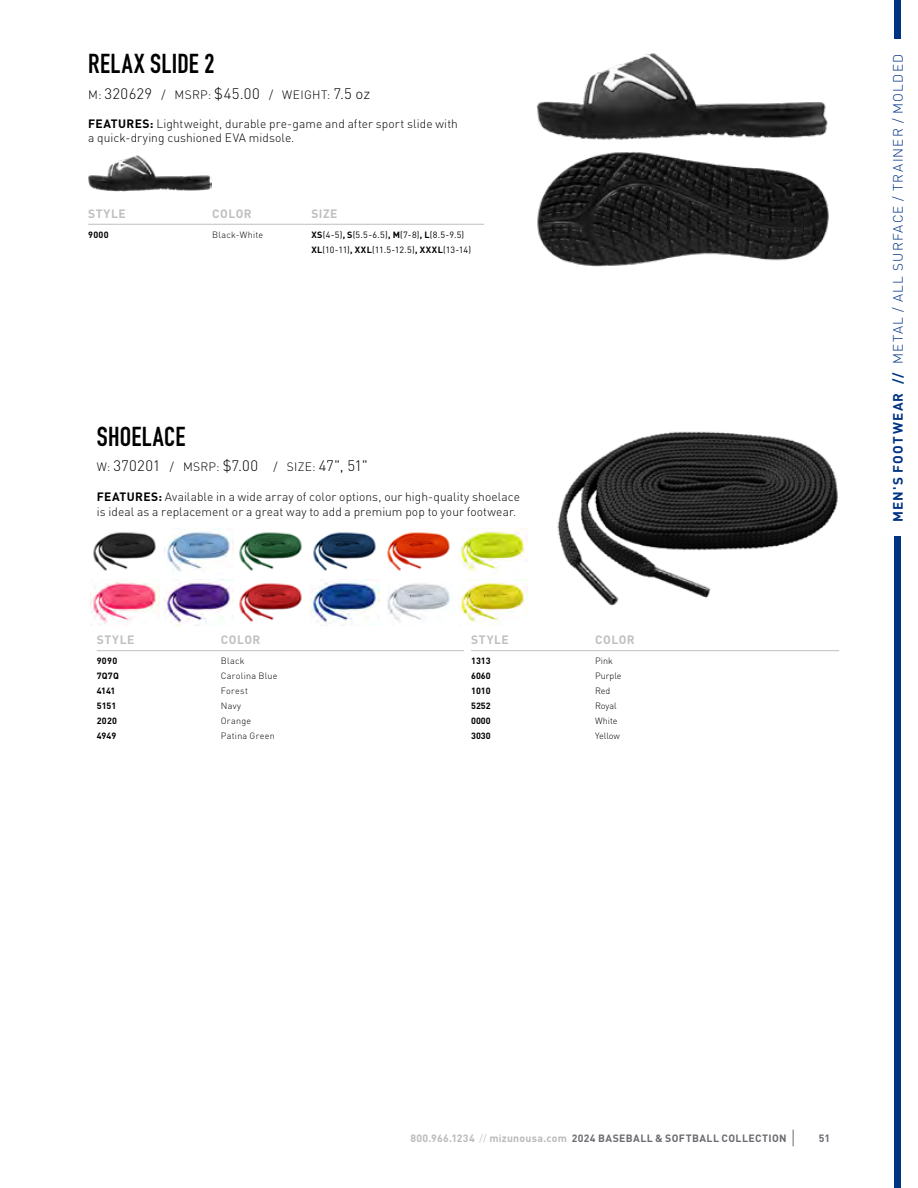
<style>
.page{position:relative;width:918px;height:1188px;background:#fff}
.page>*{position:absolute;margin:0;border:0;box-sizing:border-box;transform-origin:0 0}
.t1{font:27px "DIN Engschrift Std";letter-spacing:.015em;color:#000}
.t2{font:300 15px "DINOT";letter-spacing:.02em;color:#000}
.t3{font:300 13.5px "DINOT";letter-spacing:.085em;color:#003384}
.t4{font:300 12px/14.4px "DINOT";letter-spacing:.005em;color:#000}
.t5{font:700 12px "DINOT";letter-spacing:.04em;color:#c0c0c0}
.t6{font:700 10.5px "DINOT";letter-spacing:.03em;color:#6c6a70}
.t7{font:9px/15px "DINOT";letter-spacing:-.01em;color:#000}
.t8{font:300 9px/15px "DINOT";letter-spacing:.025em;color:#000}
.t9{font:700 9px/15px "DINOT";color:#000}
.t10{font:300 9px/15px "DINOT";color:#000}
.s1{font-size:12px}
.s2{font-weight:700}
.s3{color:#bbb9b9}
.s4{font-weight:300;color:#bbb9b9}
</style>
<div class="page">
<svg style="left:793px;top:1130px;width:1px;height:16px"></svg>
<div style="left:894px;top:536px;width:7px;height:652px;background:#003384"></div>
<div style="left:894px;top:0;width:7px;height:39px;background:#003384"></div>
<hr style="left:88px;top:224px;width:124px;height:1px;background:#c0c0c0">
<hr style="left:212px;top:224px;width:99px;height:1px;background:#c0c0c0">
<hr style="left:311px;top:224px;width:173px;height:1px;background:#c0c0c0">
<img style="left:537px;top:152px;width:292px;height:115px">
<img style="left:536px;top:53px;width:292px;height:87px">
<img style="left:88px;top:155px;width:124px;height:37px">
<hr style="left:97px;top:650px;width:124px;height:1px;background:#c0c0c0">
<hr style="left:221px;top:650px;width:123px;height:1px;background:#c0c0c0">
<hr style="left:344px;top:650px;width:120px;height:1px;background:#c0c0c0">
<hr style="left:471px;top:650px;width:124px;height:1px;background:#c0c0c0">
<hr style="left:595px;top:650px;width:124px;height:1px;background:#c0c0c0">
<hr style="left:719px;top:650px;width:120px;height:1px;background:#c0c0c0">
<img style="left:557px;top:431px;width:281px;height:175px">
<img style="left:93px;top:532px;width:63px;height:39px">
<img style="left:90px;top:579px;width:69px;height:47px">
<img style="left:239px;top:532px;width:63px;height:39px">
<img style="left:239px;top:583px;width:63px;height:39px">
<img style="left:387px;top:532px;width:63px;height:39px">
<img style="left:387px;top:583px;width:63px;height:39px">
<img style="left:167px;top:529px;width:67px;height:46px">
<img style="left:166px;top:579px;width:68px;height:47px">
<img style="left:313px;top:532px;width:63px;height:39px">
<img style="left:310px;top:579px;width:69px;height:47px">
<img style="left:460px;top:529px;width:68px;height:44px">
<img style="left:460px;top:579px;width:68px;height:47px">
<h1 class="t1" style="left:88px;top:48px;width:128px">RELAX SLIDE 2</h1>
<p class="t2" style="left:88px;top:82px;width:284px"><span class="s1">M:</span> 320629 <span class="s1">/ MSRP:</span> $45.00 <span class="s1">/ WEIGHT:</span> 7.5 oz</p>
<p class="t4" style="left:88px;top:115px;width:371px"><span class="s2">FEATURES:</span> Lightweight, durable pre-game and after sport slide with a quick-drying cushioned EVA midsole.</p>
<p class="t5" style="left:88px;top:204px;width:39px">STYLE</p>
<p class="t5" style="left:212px;top:204px;width:41px">COLOR</p>
<p class="t5" style="left:311px;top:204px;width:27px">SIZE</p>
<p class="t9" style="left:88px;top:227px;width:22px">9000</p>
<p class="t8" style="left:212px;top:227px;width:53px">Black-White</p>
<p class="t7" style="left:311px;top:227px;width:161px"><span class="s2">XS</span>(4-5)<span class="s2">, S</span>(5.5-6.5)<span class="s2">, M</span>(7-8)<span class="s2">, L</span>(8.5-9.5)<br><span class="s2">XL</span>(10-11)<span class="s2">, XXL</span>(11.5-12.5)<span class="s2">, XXXL</span>(13-14)</p>
<h1 class="t1" style="left:97px;top:420px;width:90px">SHOELACE</h1>
<p class="t2" style="left:97px;top:454px;width:163px"><span class="s1">W:</span> 370201 <span class="s1">/ MSRP:</span> $7.00</p>
<p class="t2" style="left:273px;top:454px;width:96px"><span class="s1">/ SIZE:</span> 47", 51"</p>
<p class="t4" style="left:97px;top:488px;width:425px;line-height:15px"><span class="s2">FEATURES:</span> Available in a wide array of color options, our high-quality shoelace is ideal as a replacement or a great way to add a premium pop to your footwear.</p>
<p class="t5" style="left:97px;top:631px;width:39px">STYLE</p>
<p class="t5" style="left:221px;top:631px;width:41px">COLOR</p>
<p class="t9" style="left:97px;top:653px;width:24px">9090<br>7Q7Q<br>4141<br>5151<br>2020<br>4949</p>
<p class="t8" style="left:221px;top:653px;width:58px">Black<br>Carolina Blue<br>Forest<br>Navy<br>Orange<br>Patina Green</p>
<p class="t5" style="left:471px;top:631px;width:39px">STYLE</p>
<p class="t5" style="left:595px;top:631px;width:41px">COLOR</p>
<p class="t9" style="left:471px;top:653px;width:21px;text-align:justify">1313<br>6060<br>1010<br>5252<br>0000<br>3030</p>
<p class="t10" style="left:595px;top:653px;width:28px">Pink<br>Purple<br>Red<br>Royal<br>White<br>Yellow</p>
<p class="t3" style="left:888px;top:522px;width:469px;rotate:-90deg"><span class="s2">MEN'S FOOTWEAR //</span> METAL / ALL SURFACE / TRAINER / MOLDED</p>
<p class="t6" style="left:411px;top:1130px;width:378px"><span class="s3">800.966.1234</span> <span class="s4">//</span> <span class="s3">mizunousa.com</span> 2024 BASEBALL &amp; SOFTBALL COLLECTION</p>
<p class="t6" style="left:819px;top:1130px;width:13px">51</p>
</div>
